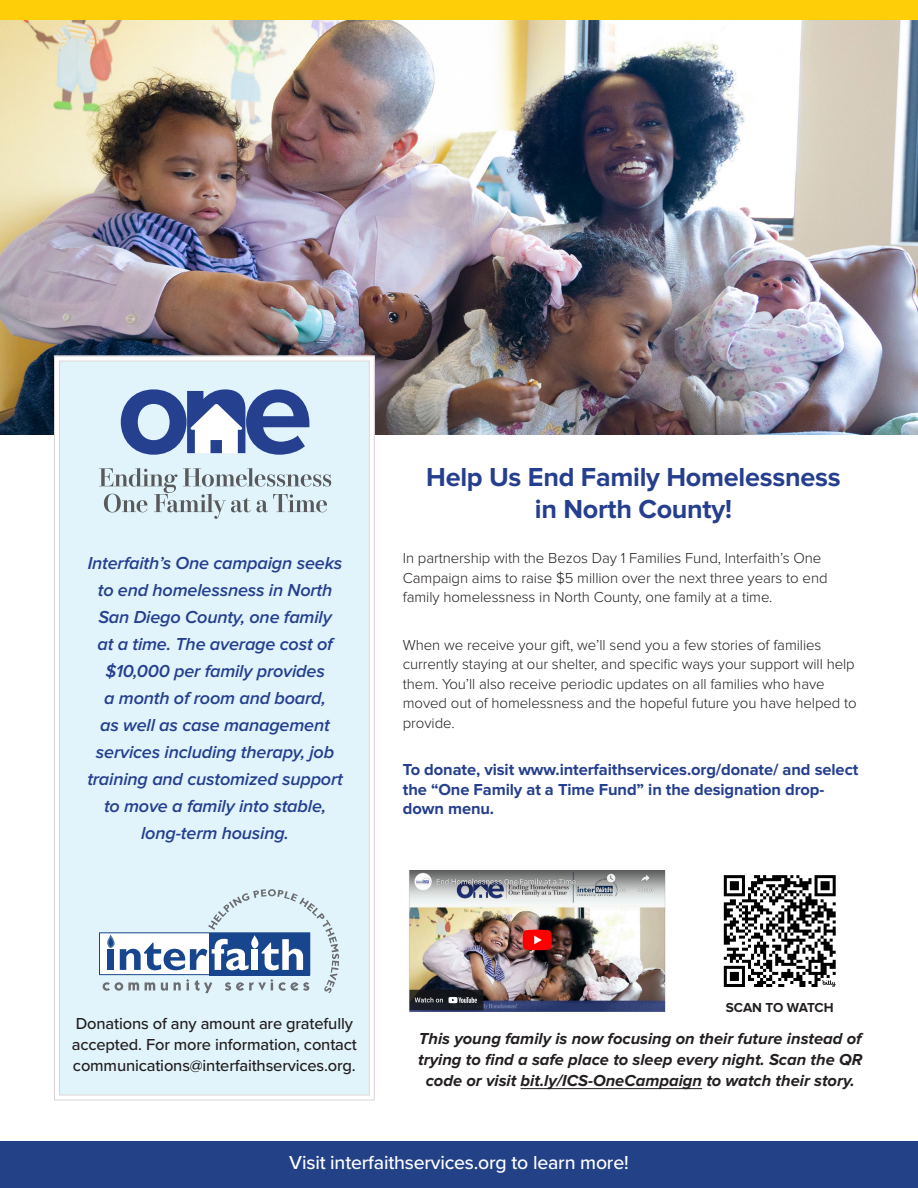
<style>
.page{position:relative;width:918px;height:1188px;background:#fff}
.page>*{position:absolute;margin:0;border:0;box-sizing:border-box;transform-origin:0 0}
.t1{font:700 27px "Proxima Nova";letter-spacing:-.01em;color:#253f8e}
.t2{font:500 19.5px "Proxima Nova";letter-spacing:-.01em;color:#fff}
.Bulleted_Text{font:italic 600 18px/27px "Proxima Nova";letter-spacing:-.01em;color:#253f8e;text-align:center}
.No_Indent_Text{font:italic 700 16.5px/21px "Proxima Nova";color:#231f20;text-align:center}
.No_Indent_Text-2{font:700 16.5px/19.5px "Proxima Nova";letter-spacing:-.005em;color:#253f8e}
.No_Indent_Text-3{font:500 16.5px/21px "Proxima Nova";letter-spacing:-.01em;color:#231f20}
.Explainer_Text{font:300 15px/19.5px "Proxima Nova";letter-spacing:-.005em;color:#231f20}
.t3{font:700 13.5px "Proxima Nova";letter-spacing:-.015em;color:#231f20}
</style>
<div class="page">
<img style="left:0;top:21px;width:918px;height:413px">
<svg style="left:53px;top:355px;width:322px;height:746px;background:#e2f3fb"></svg>
<svg style="left:99px;top:468px;width:232px;height:51px;background:#c4d3da"></svg>
<svg style="left:121px;top:389px;width:188px;height:66px;background:#7c91bf"></svg>
<svg style="left:103px;top:889px;width:236px;height:104px"></svg>
<div style="left:0;top:1142px;width:918px;height:46px;background:#224187"></div>
<img style="left:409px;top:871px;width:256px;height:141px">
<hr style="left:521px;top:1088px;width:181px;height:1px;background:#231f20">
<div style="left:0;top:0;width:918px;height:19px;background:#fece08"></div>
<svg style="left:724px;top:875px;width:112px;height:112px"></svg>
<p class="Bulleted_Text" style="left:87px;top:550px;width:257px">Interfaith’s One campaign seeks to end homelessness in North<br>San Diego County, one family<br>at a time. The average cost of $10,000 per family provides<br>a month of room and board,<br>as well as case management services including therapy, job training and customized support to move a family into stable, long-term housing.</p>
<p class="t1" style="left:426px;top:461px;width:416px">Help Us End Family Homelessness</p>
<p class="t1" style="left:535px;top:494px;width:199px">in North County!</p>
<p class="Explainer_Text" style="left:403px;top:549px;width:426px">In partnership with the Bezos Day 1 Families Fund, Interfaith’s One<br>Campaign aims to raise $5 million over the next three years to end family homelessness in North County, one family at a time.</p>
<p class="Explainer_Text" style="left:403px;top:635px;width:455px">When we receive your gift, we’ll send you a few stories of families currently staying at our shelter, and specific ways your support will help them. You’ll also receive periodic updates on all families who have moved out of homelessness and the hopeful future you have helped to provide.</p>
<p class="No_Indent_Text-2" style="left:403px;top:761px;width:457px">To donate, visit www.interfaithservices.org/donate/ and select the “One Family at a Time Fund” in the designation drop&shy;down menu.</p>
<p class="No_Indent_Text-3" style="left:72px;top:1012px;width:287px">Donations of any amount are gratefully accepted. For more information, contact communications@interfaithservices.org.</p>
<p class="t3" style="left:726px;top:999px;width:109px">SCAN TO WATCH</p>
<p class="No_Indent_Text" style="left:418px;top:1029px;width:446px">This young family is now focusing on their future instead of trying to find a safe place to sleep every night. Scan the QR code or visit bit.ly/ICS-OneCampaign to watch their story.</p>
<p class="t2" style="left:289px;top:1148px;width:341px">Visit interfaithservices.org to learn more!</p>
</div>
